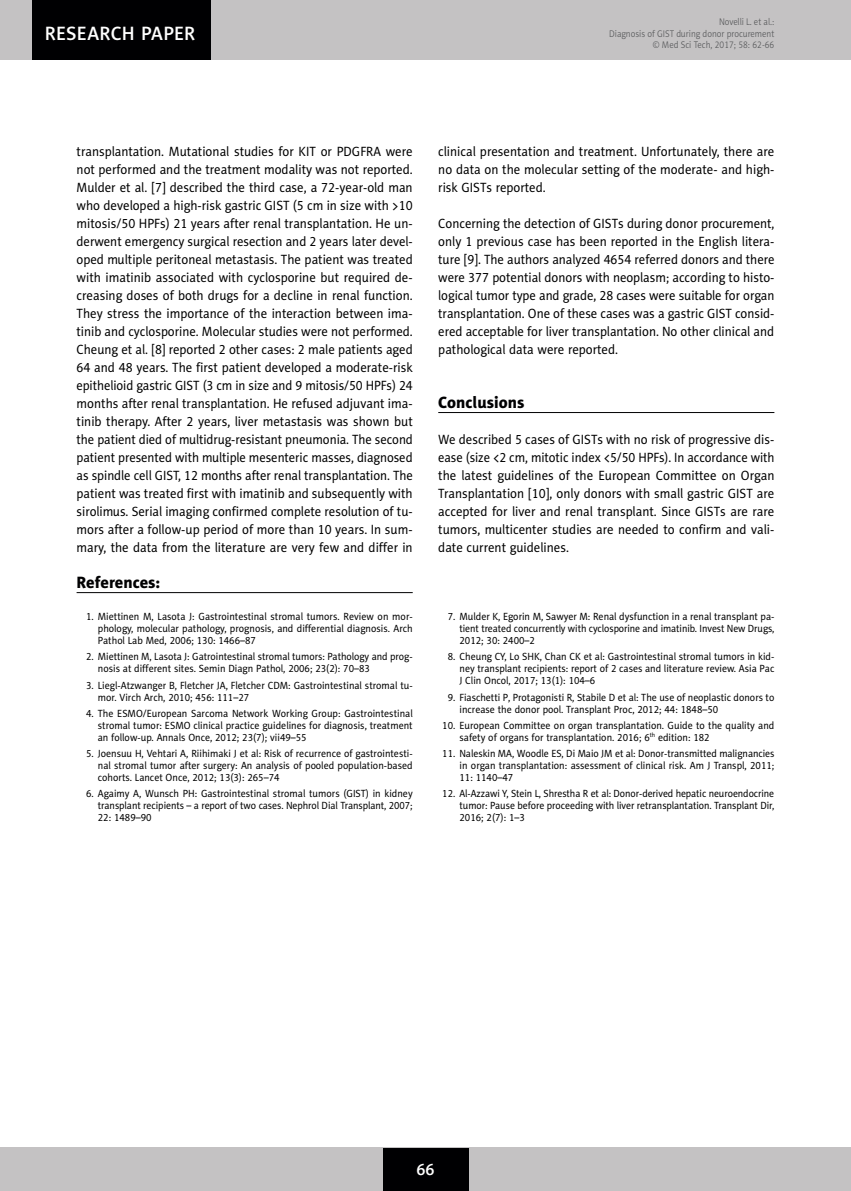
<style>
.page{position:relative;width:851px;height:1191px;background:#fff}
.page>*{position:absolute;margin:0;border:0;box-sizing:border-box;transform-origin:0 0}
.t1{font:19.5px "Naomi Sans EFN Medium";letter-spacing:.01em;color:#fff}
.t2{font:16.5px "Naomi Sans EFN Heavy";color:#000002}
.t3{font:16.5px "Naomi Sans EFN Medium";color:#fff}
.t4{font:13.5px/18px "Naomi Sans EFN";color:#000;text-align:justify;scale:.95 1}
.t5{font:10.5px/12px "Naomi Sans EFN";color:#000;text-align:justify;scale:.95 1}
.t6{font:10.5px/12px "Naomi Sans EFN";color:#000;text-align:justify;scale:.94 1}
.t7{font:9.75px/11.2px "Naomi Sans EFN Light";color:#58595b;text-align:right;scale:.9 1}
</style>
<div class="page">
<hr style="left:438px;top:412px;width:336px;height:1px;background:#000002">
<hr style="left:77px;top:592px;width:335px;height:1px;background:#000002">
<div style="left:0;top:1148px;width:850px;height:43px;background:#c4c2c3"></div>
<div style="left:383px;top:1147px;width:85px;height:43px;background:#000002"></div>
<div style="left:0;top:0;width:850px;height:60px;background:#c4c2c3"></div>
<div style="left:32px;top:0;width:178px;height:60px;background:#000002"></div>
<h1 class="t1" style="left:45px;top:22px;width:152px">RESEARCH PAPER</h1>
<p class="t7" style="left:609px;top:16px;width:185px">Novelli L. et al.:<br>Diagnosis of GIST during donor procurement © Med Sci Tech, 2017; 58: 62-66</p>
<p class="t4" style="left:77px;top:142px;width:355px">transplantation. Mutational studies for KIT or PDGFRA were not performed and the treatment modality was not reported.<br>Mulder et al. [7] described the third case, a 72-year-old man who developed a high-risk gastric GIST (5 cm in size with &gt;10 mitosis/50 HPFs) 21 years after renal transplantation. He un&shy;derwent emergency surgical resection and 2 years later devel&shy;oped multiple peritoneal metastasis. The patient was treated with imatinib associated with cyclosporine but required de&shy;creasing doses of both drugs for a decline in renal function.<br>They stress the importance of the interaction between ima&shy;tinib and cyclosporine. Molecular studies were not performed.<br>Cheung et al. [8] reported 2 other cases: 2 male patients aged 64 and 48 years. The first patient developed a moderate-risk epithelioid gastric GIST (3 cm in size and 9 mitosis/50 HPFs) 24 months after renal transplantation. He refused adjuvant ima&shy;tinib therapy. After 2 years, liver metastasis was shown but the patient died of multidrug-resistant pneumonia. The second patient presented with multiple mesenteric masses, diagnosed as spindle cell GIST, 12 months after renal transplantation. The patient was treated first with imatinib and subsequently with sirolimus. Serial imaging confirmed complete resolution of tu&shy;mors after a follow-up period of more than 10 years. In sum&shy;mary, the data from the literature are very few and differ in</p>
<p class="t4" style="left:438px;top:142px;width:355px">clinical presentation and treatment. Unfortunately, there are no data on the molecular setting of the moderate- and high&shy;risk GISTs reported.</p>
<p class="t4" style="left:438px;top:214px;width:355px">Concerning the detection of GISTs during donor procurement, only 1 previous case has been reported in the English litera&shy;ture [9]. The authors analyzed 4654 referred donors and there were 377 potential donors with neoplasm; according to histo&shy;logical tumor type and grade, 28 cases were suitable for organ transplantation. One of these cases was a gastric GIST consid&shy;ered acceptable for liver transplantation. No other clinical and pathological data were reported.</p>
<p class="t2" style="left:438px;top:392px;width:88px">Conclusions</p>
<p class="t4" style="left:438px;top:430px;width:355px">We described 5 cases of GISTs with no risk of progressive dis&shy;ease (size &lt;2 cm, mitotic index &lt;5/50 HPFs). In accordance with the latest guidelines of the European Committee on Organ Transplantation [10], only donors with small gastric GIST are accepted for liver and renal transplant. Since GISTs are rare tumors, multicenter studies are needed to confirm and vali&shy;date current guidelines.</p>
<p class="t2" style="left:77px;top:572px;width:85px">References:</p>
<p class="t5" style="left:98px;top:610px;width:333px;text-indent:-12px">1. Miettinen M, Lasota J: Gastrointestinal stromal tumors. Review on mor&shy;phology, molecular pathology, prognosis, and differential diagnosis. Arch Pathol Lab Med, 2006; 130: 1466–87</p>
<p class="t6" style="left:98px;top:651px;width:336px;text-indent:-12px">2. Miettinen M, Lasota J: Gatrointestinal stromal tumors: Pathology and prog&shy;nosis at different sites. Semin Diagn Pathol, 2006; 23(2): 70–83</p>
<p class="t5" style="left:98px;top:679px;width:333px;text-indent:-12px">3. Liegl-Atzwanger B, Fletcher JA, Fletcher CDM: Gastrointestinal stromal tu&shy;mor. Virch Arch, 2010; 456: 111–27</p>
<p class="t5" style="left:98px;top:707px;width:333px;text-indent:-12px">4. The ESMO/European Sarcoma Network Working Group: Gastrointestinal stromal tumor: ESMO clinical practice guidelines for diagnosis, treatment an follow-up. Annals Once, 2012; 23(7); vii49–55</p>
<p class="t5" style="left:98px;top:747px;width:333px;text-indent:-12px">5. Joensuu H, Vehtari A, Riihimaki J et al: Risk of recurrence of gastrointesti&shy;nal stromal tumor after surgery: An analysis of pooled population-based cohorts. Lancet Once, 2012; 13(3): 265–74</p>
<p class="t5" style="left:98px;top:788px;width:333px;text-indent:-12px">6. Agaimy A, Wunsch PH: Gastrointestinal stromal tumors (GIST) in kidney transplant recipients – a report of two cases. Nephrol Dial Transplant, 2007; 22: 1489–90</p>
<p class="t5" style="left:459px;top:610px;width:333px;text-indent:-12px">7. Mulder K, Egorin M, Sawyer M: Renal dysfunction in a renal transplant pa&shy;tient treated concurrently with cyclosporine and imatinib. Invest New Drugs, 2012; 30: 2400–2</p>
<p class="t5" style="left:459px;top:651px;width:333px;text-indent:-12px">8. Cheung CY, Lo SHK, Chan CK et al: Gastrointestinal stromal tumors in kid&shy;ney transplant recipients: report of 2 cases and literature review. Asia Pac J Clin Oncol, 2017; 13(1): 104–6</p>
<p class="t5" style="left:459px;top:691px;width:333px;text-indent:-12px">9. Fiaschetti P, Protagonisti R, Stabile D et al: The use of neoplastic donors to increase the donor pool. Transplant Proc, 2012; 44: 1848–50</p>
<p class="t5" style="left:459px;top:719px;width:333px;text-indent:-17px">10. European Committee on organ transplantation. Guide to the quality and safety of organs for transplantation. 2016; 6<sup>th</sup> edition: 182</p>
<p class="t6" style="left:459px;top:747px;width:336px;text-indent:-17px">11. Naleskin MA, Woodle ES, Di Maio JM et al: Donor-transmitted malignancies in organ transplantation: assessment of clinical risk. Am J Transpl, 2011; 11: 1140–47</p>
<p class="t6" style="left:459px;top:788px;width:336px;text-indent:-17px">12. Al-Azzawi Y, Stein L, Shrestha R et al: Donor-derived hepatic neuroendocrine tumor: Pause before proceeding with liver retransplantation. Transplant Dir, 2016; 2(7): 1–3</p>
<p class="t3" style="left:416px;top:1160px;width:20px">66</p>
</div>
